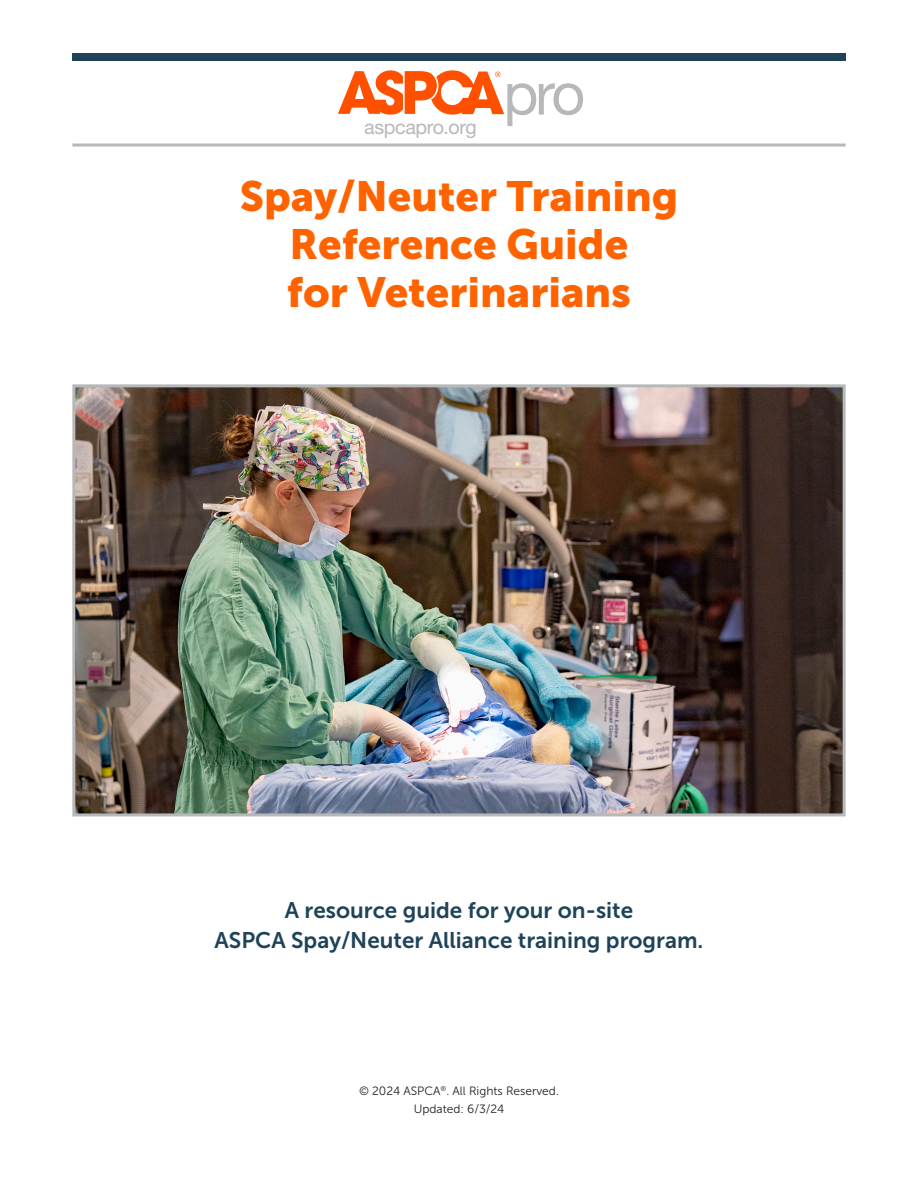
<style>
.page{position:relative;width:918px;height:1188px;background:#fff}
.page>*{position:absolute;margin:0;border:0;box-sizing:border-box;transform-origin:0 0}
.Heading1{font:42px "Museo Sans 900";color:#ff6300}
.SubheadingCover{font:22.5px "Museo Sans 700";color:#1e4359}
.t1{font:19.65px "Helvetica Neue";letter-spacing:-.02em;color:#b6b8b9}
.SubheadingCover-2{font:12px/18px "Museo Sans 300";color:#231f20;text-align:center}
</style>
<div class="page">
<div style="left:72px;top:53px;width:774px;height:8px;background:#1e4359"></div>
<svg style="left:338px;top:70px;width:245px;height:56px"></svg>
<hr style="left:72px;top:144px;width:774px;height:3px;background:#b6b8b9">
<img style="left:76px;top:388px;width:766px;height:424px">
<div style="left:72px;top:384px;width:774px;height:432px;border:3px solid #b6b8b9"></div>
<p class="t1" style="left:364px;top:112px;width:114px">aspcapro.org</p>
<p class="Heading1" style="left:240px;top:172px;width:440px">Spay/Neuter Training</p>
<p class="Heading1" style="left:290px;top:220px;width:340px">Reference Guide</p>
<p class="Heading1" style="left:287px;top:268px;width:346px">for Veterinarians</p>
<p class="SubheadingCover" style="left:285px;top:897px;width:350px">A resource guide for your on-site</p>
<p class="SubheadingCover" style="left:215px;top:927px;width:490px">ASPCA Spay/Neuter Alliance training program.</p>
<p class="SubheadingCover-2" style="left:359px;top:1082px;width:201px">© 2024 ASPCA<sup>®</sup>. All Rights Reserved.<br>Updated: 6/3/24</p>
</div>
